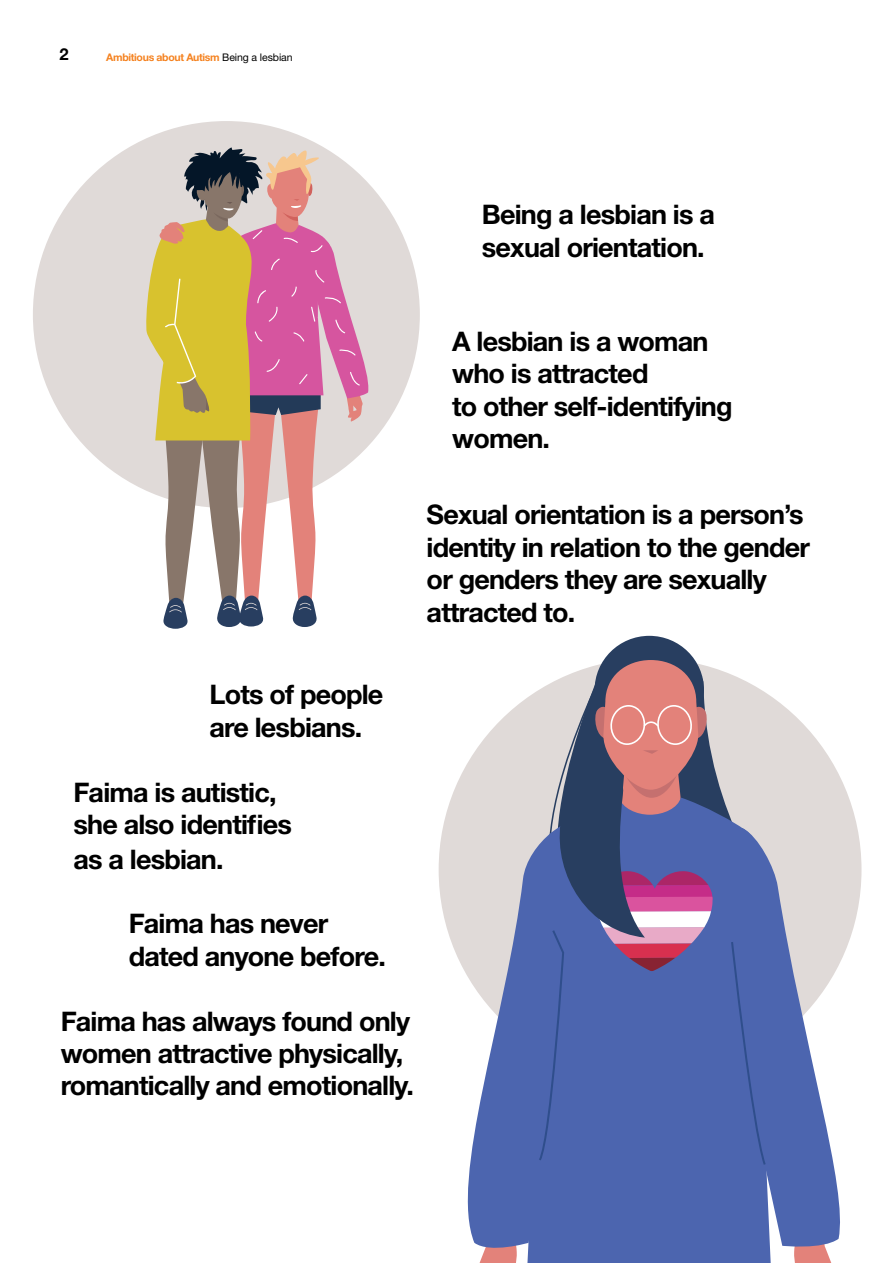
<style>
.page{position:relative;width:893px;height:1263px;background:#fff}
.page>*{position:absolute;margin:0;border:0;box-sizing:border-box;transform-origin:0 0}
.t1{font:700 27px/32.4px "Helvetica Neue LT Std";letter-spacing:-.03em;color:#000}
.t2{font:700 16.5px "Helvetica Neue LT Std";color:#000}
.t3{font:700 10.5px "Helvetica Neue LT Std";letter-spacing:-.03em;color:#f58220}
.s1{font-weight:400;color:#000}
</style>
<div class="page">
<div style="left:33px;top:121px;width:387px;height:387px;background:#e0dad8;border-radius:50%"></div>
<svg style="left:145px;top:147px;width:226px;height:482px"></svg>
<div style="left:439px;top:658px;width:422px;height:423px;background:#e0dad8;border-radius:50%"></div>
<div style="left:595px;top:636px;width:109px;height:111px;background:#283e60;border-radius:50%"></div>
<svg style="left:479px;top:1254px;width:38px;height:9px"></svg>
<svg style="left:449px;top:845px;width:90px;height:409px"></svg>
<svg style="left:794px;top:1250px;width:38px;height:13px"></svg>
<svg style="left:766px;top:855px;width:82px;height:395px;fill:#4c65af"></svg>
<svg style="left:539px;top:657px;width:227px;height:606px;background:#6d72a6"></svg>
<p class="t2" style="left:60px;top:44px;width:11px">2</p>
<p class="t3" style="left:106px;top:50px;width:188px">Ambitious about Autism <span class="s1">Being a lesbian</span></p>
<p class="t1" style="left:482px;top:198px;width:235px">Being a lesbian is a sexual orientation.</p>
<p class="t1" style="left:452px;top:324px;width:282px">A lesbian is a woman who is attracted<br>to other self-identifying women.</p>
<p class="t1" style="left:427px;top:498px;width:385px">Sexual orientation is a person’s identity in relation to the gender or genders they are sexually attracted to.</p>
<p class="t1" style="left:210px;top:678px;width:175px">Lots of people are lesbians.</p>
<p class="t1" style="left:73px;top:775px;width:220px;line-height:33.5px">Faima is autistic, she also identifies as a lesbian.</p>
<p class="t1" style="left:129px;top:907px;width:259px">Faima has never dated anyone before.</p>
<p class="t1" style="left:61px;top:1004px;width:355px">Faima has always found only women attractive physically, romantically and emotionally.</p>
</div>
